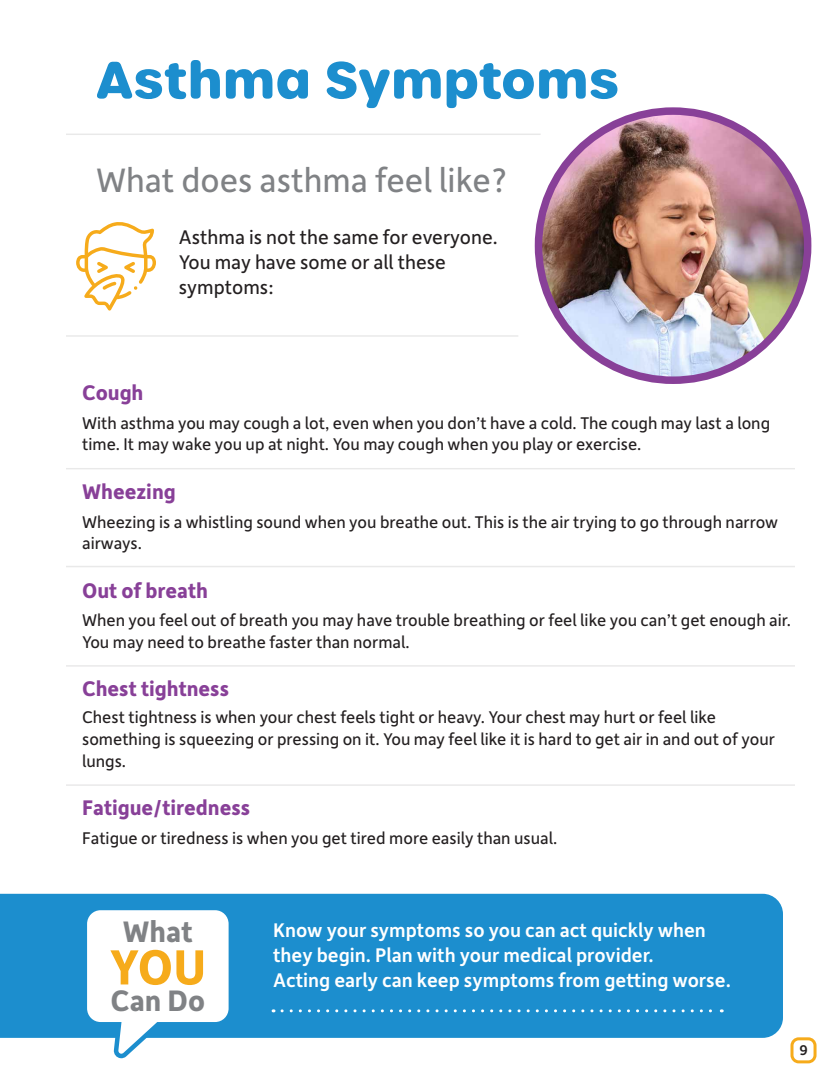
<style>
.page{position:relative;width:837px;height:1080px;background:#fff}
.page>*{position:absolute;margin:0;border:0;box-sizing:border-box;transform-origin:0 0}
.t1{font:700 52.5px "Depot New";color:#f6ab1b}
.t2{font:700 51px "Urbane Rounded";color:#1c8ece}
.t3{font:36px "Depot New";color:#808285}
.t4{font:700 31.5px "Depot New";color:#808285}
.t5{font:700 22.5px "Depot New";color:#884098}
.t6{font:500 21px/25.2px "Depot New";color:#fff}
.t7{font:21px/25.2px "Depot New";color:#231f20}
.t8{font:18px/21.6px "Depot New";color:#231f20}
.t9{font:500 15px "Depot New";color:#231f20}
</style>
<div class="page">
<div style="left:0;top:894px;width:783px;height:144px;background:#1c8ece"></div>
<svg style="left:80px;top:903px;width:155px;height:156px"></svg>
<svg style="left:282px;top:1009px;width:440px;height:3px"></svg>
<hr style="left:66px;top:134px;width:475px;height:1px;background:#231f20">
<hr style="left:66px;top:335px;width:452px;height:2px;background:#231f20">
<hr style="left:66px;top:468px;width:729px;height:1px;background:#231f20">
<hr style="left:66px;top:566px;width:729px;height:1px;background:#231f20">
<hr style="left:66px;top:665px;width:729px;height:2px;background:#231f20">
<hr style="left:66px;top:784px;width:729px;height:2px;background:#231f20">
<img style="left:539px;top:111px;width:269px;height:269px;border-radius:135px">
<div style="left:535px;top:107px;width:276px;height:277px;border:8px solid #884098;border-radius:50%"></div>
<svg style="left:76px;top:222px;width:80px;height:89px"></svg>
<div style="left:790px;top:1037px;width:27px;height:26px;border:3px solid #f6ab1b;border-radius:7px"></div>
<p class="t2" style="left:96px;top:45px;width:525px">Asthma Symptoms</p>
<p class="t3" style="left:96px;top:157px;width:412px">What does asthma feel like?</p>
<p class="t7" style="left:179px;top:224px;width:320px">Asthma is not the same for everyone.<br>You may have some or all these symptoms:</p>
<p class="t5" style="left:82px;top:378px;width:63px">Cough</p>
<p class="t8" style="left:82px;top:411px;width:690px">With asthma you may cough a lot, even when you don’t have a cold. The cough may last a long time. It may wake you up at night. You may cough when you play or exercise.</p>
<p class="t5" style="left:82px;top:477px;width:95px">Wheezing</p>
<p class="t8" style="left:82px;top:510px;width:698px">Wheezing is a whistling sound when you breathe out. This is the air trying to go through narrow airways.</p>
<p class="t5" style="left:82px;top:576px;width:127px">Out of breath</p>
<p class="t8" style="left:82px;top:609px;width:710px">When you feel out of breath you may have trouble breathing or feel like you can’t get enough air.<br>You may need to breathe faster than normal.</p>
<p class="t5" style="left:82px;top:674px;width:148px">Chest tightness</p>
<p class="t8" style="left:82px;top:706px;width:694px">Chest tightness is when your chest feels tight or heavy. Your chest may hurt or feel like something is squeezing or pressing on it. You may feel like it is hard to get air in and out of your lungs.</p>
<p class="t5" style="left:82px;top:793px;width:170px">Fatigue/tiredness</p>
<p class="t8" style="left:82px;top:826px;width:477px">Fatigue or tiredness is when you get tired more easily than usual.</p>
<p class="t4" style="left:123px;top:911px;width:71px">What</p>
<p class="t1" style="left:109px;top:933px;width:98px">YOU</p>
<p class="t4" style="left:111px;top:980px;width:96px">Can Do</p>
<p class="t6" style="left:273px;top:916px;width:434px">Know your symptoms so you can act quickly when they begin. Plan with your medical provider.</p>
<p class="t6" style="left:273px;top:967px;width:459px">Acting early can keep symptoms from getting worse.</p>
<p class="t9" style="left:799px;top:1041px;width:10px">9</p>
</div>
